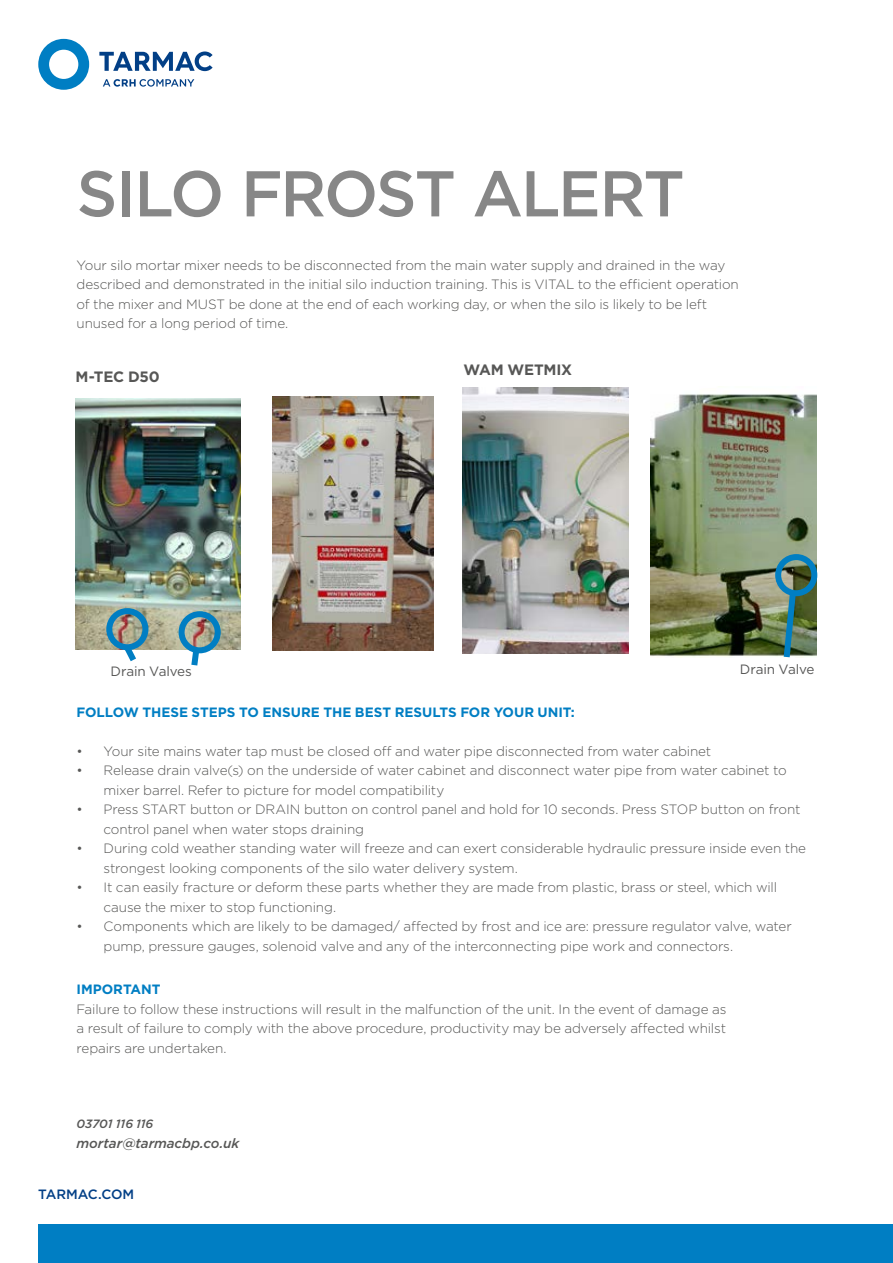
<style>
.page{position:relative;width:893px;height:1263px;background:#fff}
.page>*{position:absolute;margin:0;border:0;box-sizing:border-box;transform-origin:0 0}
.t1{font:500 64.5px "Gotham";letter-spacing:-.035em;color:#878787}
.t2{font:700 15px "Gotham";letter-spacing:-.015em;color:#575756}
.t3{font:300 13.5px/19.5px "Gotham";letter-spacing:-.01em;color:#575756}
.t4{font:700 13.5px "Gotham";color:#007ec3}
.t5{font:13.5px "Gotham";letter-spacing:-.01em;color:#575756}
.t6{font:italic 500 13.5px "Gotham";letter-spacing:-.005em;color:#575756}
.t7{font:500 13.5px "Gotham";letter-spacing:-.005em;color:#023f86}
.t8{font:italic 500 12px "Gotham";letter-spacing:-.01em;color:#575756}
</style>
<div class="page">
<svg style="left:103px;top:79px;width:91px;height:8px"></svg>
<svg style="left:99px;top:52px;width:114px;height:19px"></svg>
<svg style="left:38px;top:39px;width:51px;height:51px"></svg>
<img style="left:75px;top:398px;width:165px;height:251px">
<img style="left:650px;top:394px;width:166px;height:263px">
<img style="left:463px;top:388px;width:166px;height:265px">
<img style="left:272px;top:397px;width:161px;height:253px">
<div style="left:38px;top:1225px;width:855px;height:38px;background:#007ec3"></div>
<div style="left:775px;top:554px;width:42px;height:42px;border:6px solid #007ec3;border-radius:50%"></div>
<svg style="left:780px;top:584px;width:20px;height:74px"></svg>
<div style="left:106px;top:608px;width:42px;height:42px;border:6px solid #007ec3;border-radius:50%"></div>
<svg style="left:118px;top:638px;width:23px;height:24px"></svg>
<div style="left:179px;top:611px;width:42px;height:42px;border:6px solid #007ec3;border-radius:50%"></div>
<svg style="left:188px;top:642px;width:15px;height:24px"></svg>
<h1 class="t1" style="left:77px;top:151px;width:610px">SILO FROST ALERT</h1>
<p class="t3" style="left:77px;top:255px;width:664px">Your silo mortar mixer needs to be disconnected from the main water supply and drained in the way described and demonstrated in the initial silo induction training. This is VITAL to the efficient operation of the mixer and MUST be done at the end of each working day, or when the silo is likely to be left unused for a long period of time.</p>
<p class="t2" style="left:463px;top:359px;width:110px">WAM WETMIX</p>
<p class="t2" style="left:75px;top:367px;width:86px">M-TEC D50</p>
<p class="t5" style="left:111px;top:663px;width:83px">Drain Valves</p>
<p class="t5" style="left:740px;top:661px;width:76px">Drain Valve</p>
<p class="t4" style="left:77px;top:703px;width:500px">FOLLOW THESE STEPS TO ENSURE THE BEST RESULTS FOR YOUR UNIT:</p>
<p class="t3" style="left:77px;top:741px;width:636px">• Your site mains water tap must be closed off and water pipe disconnected from water cabinet</p>
<p class="t3" style="left:104px;top:760px;width:685px;text-indent:-27px">• Release drain valve(s) on the underside of water cabinet and disconnect water pipe from water cabinet to mixer barrel. Refer to picture for model compatibility</p>
<p class="t3" style="left:104px;top:799px;width:698px;text-indent:-27px">• Press START button or DRAIN button on control panel and hold for 10 seconds. Press STOP button on front control panel when water stops draining</p>
<p class="t3" style="left:104px;top:838px;width:704px;text-indent:-27px">• During cold weather standing water will freeze and can exert considerable hydraulic pressure inside even the strongest looking components of the silo water delivery system.</p>
<p class="t3" style="left:104px;top:877px;width:675px;text-indent:-27px">• It can easily fracture or deform these parts whether they are made from plastic, brass or steel, which will cause the mixer to stop functioning.</p>
<p class="t3" style="left:104px;top:916px;width:690px;text-indent:-27px">• Components which are likely to be damaged/ affected by frost and ice are: pressure regulator valve, water pump, pressure gauges, solenoid valve and any of the interconnecting pipe work and connectors.</p>
<p class="t4" style="left:77px;top:980px;width:85px">IMPORTANT</p>
<p class="t3" style="left:77px;top:999px;width:651px;text-align:justify">Failure to follow these instructions will result in the malfunction of the unit. In the event of damage as a result of failure to comply with the above procedure, productivity may be adversely affected whilst repairs are undertaken.</p>
<p class="t8" style="left:77px;top:1116px;width:78px">03701 116 116</p>
<p class="t6" style="left:77px;top:1134px;width:164px">mortar@tarmacbp.co.uk</p>
<p class="t7" style="left:38px;top:1186px;width:98px">TARMAC.COM</p>
</div>
